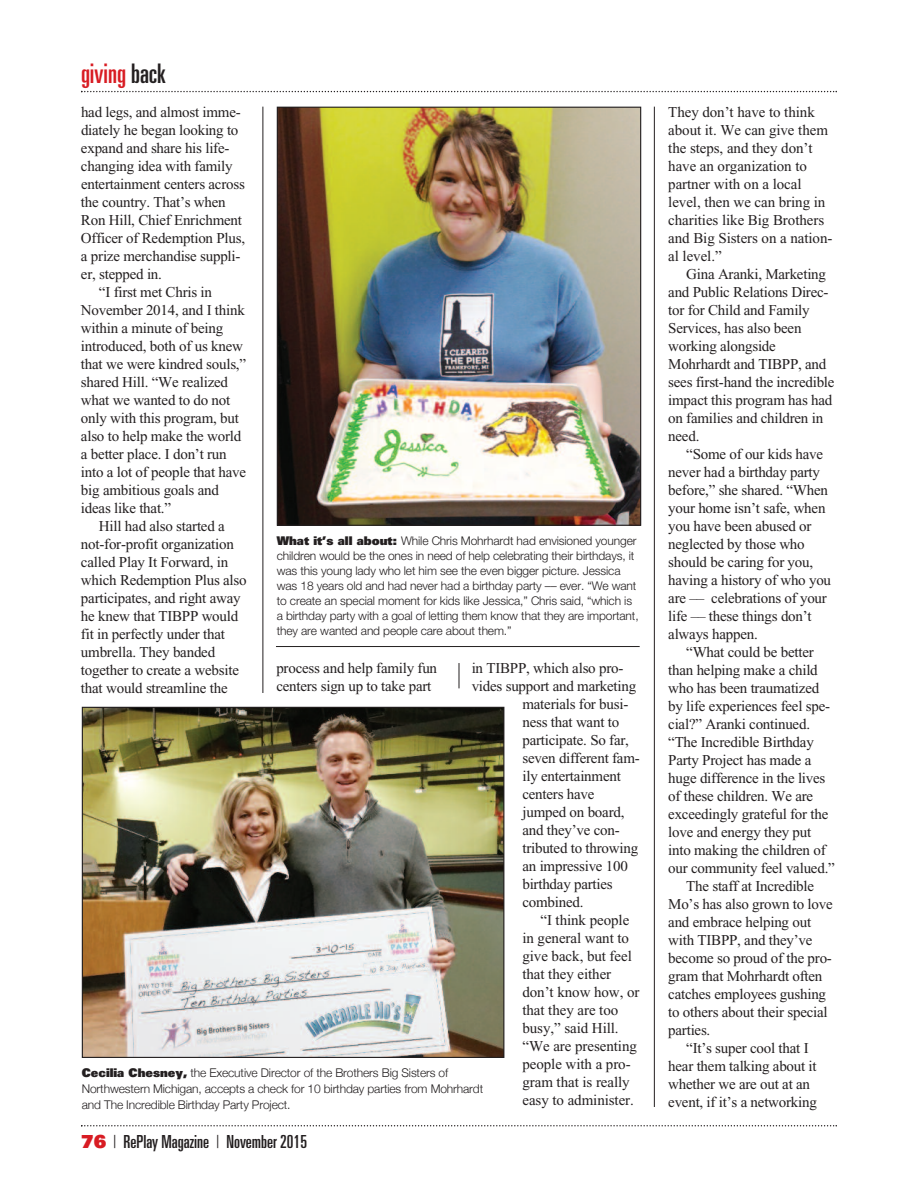
<style>
.page{position:relative;width:918px;height:1188px;background:#fff}
.page>*{position:absolute;margin:0;border:0;box-sizing:border-box;transform-origin:0 0}
.t1{font:ultra-condensed 27px "Univers";color:#d81c23}
.t2{font:ultra-condensed 18px "Univers";color:#231f20}
.t3{font:15px/18px "Times New Roman";letter-spacing:-.015em;color:#231f20}
.t4{font:300 12px/15px "Helvetica Neue";letter-spacing:-.01em;color:#231f20}
.s1{color:#231f20}
.s2{font-family:"Univers";font-weight:900}
.s3{font-weight:900;font-stretch:normal;color:#d81c23}
.s4{font-weight:300}
</style>
<div class="page">
<svg style="left:81px;top:91px;width:756px;height:1px"></svg>
<svg style="left:459px;top:663px;width:1px;height:25px"></svg>
<hr style="left:654px;top:107px;width:1px;height:1000px;background:#231f20">
<hr style="left:263px;top:107px;width:1px;height:586px;background:#231f20">
<svg style="left:81px;top:1125px;width:756px;height:1px"></svg>
<img style="left:84px;top:709px;width:418px;height:347px">
<div style="left:82px;top:707px;width:422px;height:351px;border:1px solid #231f20"></div>
<img style="left:279px;top:109px;width:360px;height:415px">
<div style="left:277px;top:107px;width:364px;height:419px;border:1px solid #231f20"></div>
<hr style="left:276px;top:646px;width:364px;height:1px;background:#231f20">
<h1 class="t1" style="left:81px;top:63px;width:86px">giving <span class="s1">back</span></h1>
<p class="t3" style="left:81px;top:104px;width:161px">had legs, and almost imme-</p>
<p class="t3" style="left:81px;top:122px;width:159px">diately he began looking to</p>
<p class="t3" style="left:81px;top:140px;width:150px">expand and share his life-</p>
<p class="t3" style="left:81px;top:158px;width:153px">changing idea with family</p>
<p class="t3" style="left:81px;top:176px;width:165px">entertainment centers across</p>
<p class="t3" style="left:81px;top:194px;width:146px">the country. That’s when</p>
<p class="t3" style="left:81px;top:212px;width:163px">Ron Hill, Chief Enrichment</p>
<p class="t3" style="left:81px;top:230px;width:166px">Officer of Redemption Plus,</p>
<p class="t3" style="left:81px;top:248px;width:161px">a prize merchandise suppli-</p>
<p class="t3" style="left:81px;top:266px;width:83px">er, stepped in.</p>
<p class="t3" style="left:99px;top:284px;width:114px">“I first met Chris in</p>
<p class="t3" style="left:81px;top:302px;width:165px">November 2014, and I think</p>
<p class="t3" style="left:81px;top:320px;width:144px">within a minute of being</p>
<p class="t3" style="left:81px;top:338px;width:164px">introduced, both of us knew</p>
<p class="t3" style="left:81px;top:356px;width:167px">that we were kindred souls,”</p>
<p class="t3" style="left:81px;top:374px;width:149px">shared Hill. “We realized</p>
<p class="t3" style="left:81px;top:392px;width:151px">what we wanted to do not</p>
<p class="t3" style="left:81px;top:410px;width:159px">only with this program, but</p>
<p class="t3" style="left:81px;top:428px;width:162px">also to help make the world</p>
<p class="t3" style="left:81px;top:446px;width:147px">a better place. I don’t run</p>
<p class="t3" style="left:81px;top:464px;width:167px">into a lot of people that have</p>
<p class="t3" style="left:81px;top:482px;width:139px">big ambitious goals and</p>
<p class="t3" style="left:81px;top:500px;width:92px">ideas like that.”</p>
<p class="t3" style="left:99px;top:518px;width:127px">Hill had also started a</p>
<p class="t3" style="left:81px;top:536px;width:154px">not-for-profit organization</p>
<p class="t3" style="left:81px;top:554px;width:149px">called Play It Forward, in</p>
<p class="t3" style="left:81px;top:572px;width:167px">which Redemption Plus also</p>
<p class="t3" style="left:81px;top:590px;width:161px">participates, and right away</p>
<p class="t3" style="left:81px;top:608px;width:159px">he knew that TIBPP would</p>
<p class="t3" style="left:81px;top:626px;width:146px">fit in perfectly under that</p>
<p class="t3" style="left:81px;top:644px;width:136px">umbrella. They banded</p>
<p class="t3" style="left:81px;top:662px;width:160px">together to create a website</p>
<p class="t3" style="left:81px;top:680px;width:148px">that would streamline the</p>
<p class="t4" style="left:277px;top:535px;width:363px"><span class="s2">What it’s all about:</span> While Chris Mohrhardt had envisioned younger children would be the ones in need of help celebrating their birthdays, it was this young lady who let him see the even bigger picture. Jessica was 18 years old and had never had a birthday party –– ever. “We want to create an special moment for kids like Jessica,” Chris said, “which is a birthday party with a goal of letting them know that they are important, they are wanted and people care about them.”</p>
<p class="t3" style="left:276px;top:661px;width:162px">process and help family fun centers sign up to take part</p>
<p class="t3" style="left:472px;top:661px;width:153px">in TIBPP, which also pro-</p>
<p class="t3" style="left:472px;top:679px;width:166px">vides support and marketing</p>
<p class="t3" style="left:522px;top:697px;width:107px">materials for busi-</p>
<p class="t3" style="left:522px;top:715px;width:98px">ness that want to</p>
<p class="t3" style="left:522px;top:733px;width:108px">participate. So far,</p>
<p class="t3" style="left:522px;top:751px;width:119px">seven different fam-</p>
<p class="t3" style="left:522px;top:769px;width:100px">ily entertainment</p>
<p class="t3" style="left:522px;top:787px;width:74px">centers have</p>
<p class="t3" style="left:522px;top:805px;width:104px">jumped on board,</p>
<p class="t3" style="left:522px;top:823px;width:99px">and they’ve con-</p>
<p class="t3" style="left:522px;top:841px;width:117px">tributed to throwing</p>
<p class="t3" style="left:522px;top:859px;width:107px">an impressive 100</p>
<p class="t3" style="left:522px;top:877px;width:92px">birthday parties</p>
<p class="t3" style="left:522px;top:895px;width:63px">combined.</p>
<p class="t3" style="left:540px;top:913px;width:90px">“I think people</p>
<p class="t3" style="left:522px;top:931px;width:108px">in general want to</p>
<p class="t3" style="left:522px;top:949px;width:111px">give back, but feel</p>
<p class="t3" style="left:522px;top:967px;width:90px">that they either</p>
<p class="t3" style="left:522px;top:985px;width:119px">don’t know how, or</p>
<p class="t3" style="left:522px;top:1003px;width:97px">that they are too</p>
<p class="t3" style="left:522px;top:1021px;width:98px">busy,” said Hill.</p>
<p class="t3" style="left:522px;top:1039px;width:116px">“We are presenting</p>
<p class="t3" style="left:522px;top:1057px;width:110px">people with a pro-</p>
<p class="t3" style="left:522px;top:1075px;width:109px">gram that is really</p>
<p class="t3" style="left:522px;top:1093px;width:113px">easy to administer.</p>
<p class="t4" style="left:82px;top:1065px;width:403px;line-height:15.6px"><span class="s2">Cecilia Chesney,</span> the Executive Director of the Brothers Big Sisters of<br>Northwestern Michigan, accepts a check for 10 birthday parties from Mohrhardt and The Incredible Birthday Party Project.</p>
<p class="t2" style="left:81px;top:1135px;width:228px"><span class="s3">76</span> <span class="s4">|</span> RePlay Magazine <span class="s4">|</span> November 2015</p>
<p class="t3" style="left:668px;top:104px;width:166px">They don’t have to think about it. We can give them the steps, and they don’t have an organization to partner with on a local level, then we can bring in charities like Big Brothers and Big Sisters on a nation&shy;al level.”</p>
<p class="t3" style="left:668px;top:266px;width:168px;text-indent:18px">Gina Aranki, Marketing and Public Relations Direc&shy;tor for Child and Family<br>Services, has also been working alongside<br>Mohrhardt and TIBPP, and sees first-hand the incredible impact this program has had on families and children in need.</p>
<p class="t3" style="left:668px;top:446px;width:164px;text-indent:18px">“Some of our kids have never had a birthday party before,” she shared. “When your home isn’t safe, when you have been abused or neglected by those who should be caring for you, having a history of who you are –– celebrations of your life –– these things don’t always happen.</p>
<p class="t3" style="left:686px;top:644px;width:129px">“What could be better</p>
<p class="t3" style="left:668px;top:662px;width:151px">than helping make a child</p>
<p class="t3" style="left:668px;top:680px;width:153px">who has been traumatized</p>
<p class="t3" style="left:668px;top:698px;width:163px">by life experiences feel spe-</p>
<p class="t3" style="left:668px;top:716px;width:143px">cial?” Aranki continued.</p>
<p class="t3" style="left:668px;top:734px;width:147px">“The Incredible Birthday</p>
<p class="t3" style="left:668px;top:752px;width:145px">Party Project has made a</p>
<p class="t3" style="left:668px;top:770px;width:159px">huge difference in the lives</p>
<p class="t3" style="left:668px;top:788px;width:146px">of these children. We are</p>
<p class="t3" style="left:668px;top:806px;width:162px">exceedingly grateful for the</p>
<p class="t3" style="left:668px;top:824px;width:145px">love and energy they put</p>
<p class="t3" style="left:668px;top:842px;width:159px">into making the children of</p>
<p class="t3" style="left:668px;top:860px;width:168px">our community feel valued.”</p>
<p class="t3" style="left:686px;top:878px;width:129px">The staff at Incredible</p>
<p class="t3" style="left:668px;top:896px;width:166px">Mo’s has also grown to love</p>
<p class="t3" style="left:668px;top:914px;width:144px">and embrace helping out</p>
<p class="t3" style="left:668px;top:932px;width:146px">with TIBPP, and they’ve</p>
<p class="t3" style="left:668px;top:950px;width:165px">become so proud of the pro-</p>
<p class="t3" style="left:668px;top:968px;width:156px">gram that Mohrhardt often</p>
<p class="t3" style="left:668px;top:986px;width:159px">catches employees gushing</p>
<p class="t3" style="left:668px;top:1004px;width:161px">to others about their special</p>
<p class="t3" style="left:668px;top:1022px;width:44px">parties.</p>
<p class="t3" style="left:686px;top:1040px;width:124px">“It’s super cool that I</p>
<p class="t3" style="left:668px;top:1058px;width:150px">hear them talking about it</p>
<p class="t3" style="left:668px;top:1076px;width:143px">whether we are out at an</p>
<p class="t3" style="left:668px;top:1094px;width:150px">event, if it’s a networking</p>
</div>
